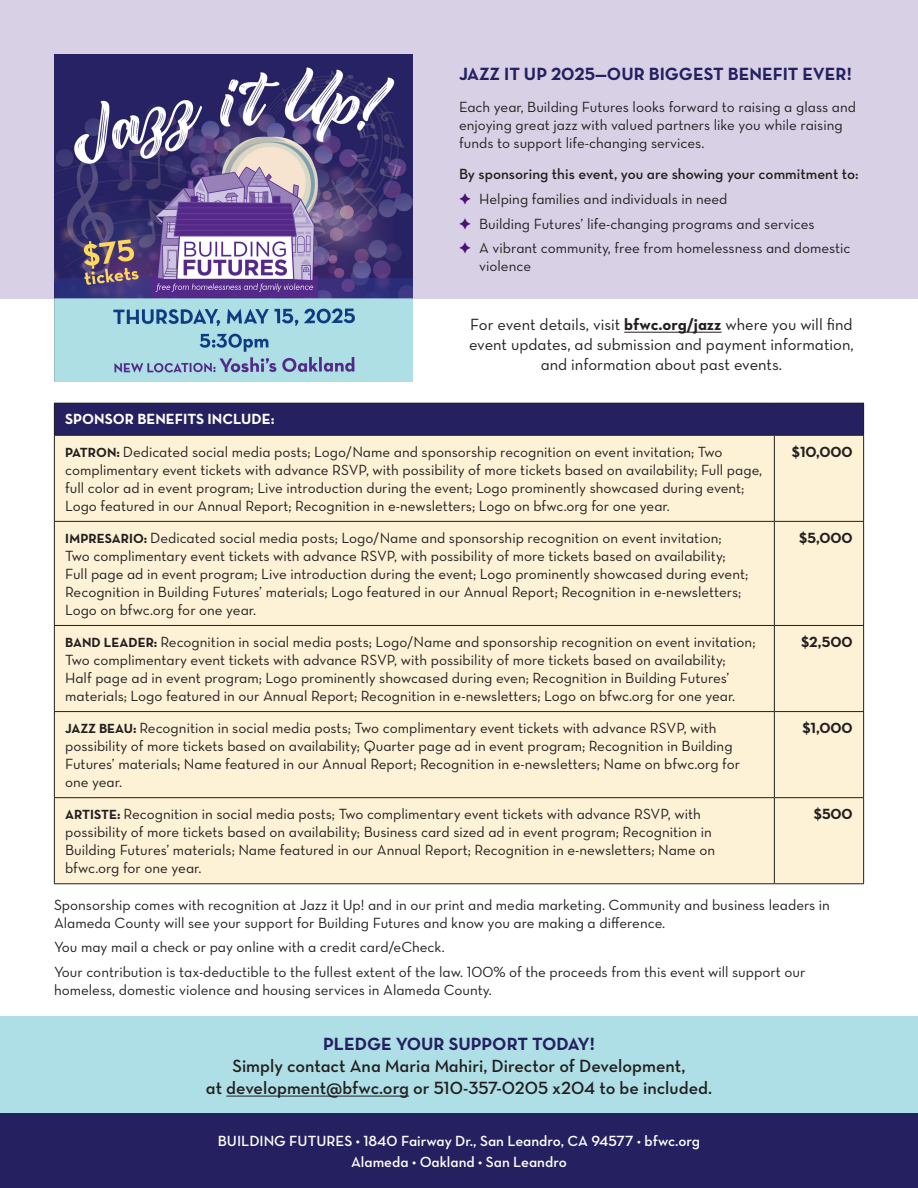
<style>
.page{position:relative;width:918px;height:1188px;background:#fff}
.page>*{position:absolute;margin:0;border:0;box-sizing:border-box;transform-origin:0 0}
.t1{font:18px/21.6px "Neutra Text Demi Alt";color:#231f20;text-align:center}
.t2{font:18px "Neutra Text Bold Alt";color:#252161}
.t3{font:16.5px/19.8px "Neutra Text Book Alt";color:#231f20;text-align:center}
.t4{font:15px/18px "Neutra Text Book Alt";color:#231f20}
.t5{font:15px/21px "Neutra Text Demi Alt";color:#fff;text-align:center}
.t6{font:15px "Neutra Text Demi Alt";color:#231f20}
.t7{font:15px "Neutra Text Bold Alt";color:#231f20}
.t8{font:15px "Neutra Text Bold Alt";color:#fff}
.s1{color:#491276}
.s2{font-family:"Neutra Text Bold Alt"}
.s3{font-family:"Neutra Text Bold Alt";font-size:13.5px}
.s4{font-family:"Neutra Text Bold Alt";color:#252161}
.s5{font-family:"Neutra Text Book Italic Alt"}
</style>
<div class="page">
<div style="left:0;top:1016px;width:918px;height:98px;background:#aedfe6"></div>
<hr style="left:226px;top:1096px;width:183px;height:1px;background:#231f20">
<div style="left:54px;top:403px;width:810px;height:32px;background:#252161"></div>
<div style="left:55px;top:436px;width:808px;height:447px;background:#fdf1d6"></div>
<hr style="left:54px;top:403px;width:720px;height:1px;background:#231f20">
<hr style="left:54px;top:404px;width:1px;height:31px;background:#231f20">
<hr style="left:774px;top:403px;width:90px;height:1px;background:#231f20">
<hr style="left:863px;top:404px;width:1px;height:31px;background:#231f20">
<hr style="left:54px;top:435px;width:720px;height:1px;background:#231f20">
<hr style="left:54px;top:436px;width:1px;height:85px;background:#231f20">
<hr style="left:774px;top:435px;width:90px;height:1px;background:#231f20">
<hr style="left:774px;top:436px;width:1px;height:85px;background:#231f20">
<hr style="left:863px;top:436px;width:1px;height:85px;background:#231f20">
<hr style="left:54px;top:521px;width:720px;height:1px;background:#231f20">
<hr style="left:54px;top:522px;width:1px;height:103px;background:#231f20">
<hr style="left:774px;top:521px;width:90px;height:1px;background:#231f20">
<hr style="left:774px;top:522px;width:1px;height:103px;background:#231f20">
<hr style="left:863px;top:522px;width:1px;height:103px;background:#231f20">
<hr style="left:54px;top:625px;width:720px;height:1px;background:#231f20">
<hr style="left:54px;top:626px;width:1px;height:85px;background:#231f20">
<hr style="left:774px;top:625px;width:90px;height:1px;background:#231f20">
<hr style="left:774px;top:626px;width:1px;height:85px;background:#231f20">
<hr style="left:863px;top:626px;width:1px;height:85px;background:#231f20">
<hr style="left:54px;top:711px;width:720px;height:1px;background:#231f20">
<hr style="left:54px;top:712px;width:1px;height:85px;background:#231f20">
<hr style="left:774px;top:711px;width:90px;height:1px;background:#231f20">
<hr style="left:774px;top:712px;width:1px;height:85px;background:#231f20">
<hr style="left:863px;top:712px;width:1px;height:85px;background:#231f20">
<hr style="left:54px;top:797px;width:720px;height:1px;background:#231f20">
<hr style="left:54px;top:798px;width:1px;height:85px;background:#231f20">
<hr style="left:774px;top:797px;width:90px;height:1px;background:#231f20">
<hr style="left:774px;top:798px;width:1px;height:85px;background:#231f20">
<hr style="left:863px;top:798px;width:1px;height:85px;background:#231f20">
<hr style="left:54px;top:883px;width:720px;height:1px;background:#231f20">
<hr style="left:774px;top:883px;width:90px;height:1px;background:#231f20">
<div style="left:0;top:0;width:918px;height:298px;background:#d8d1e6"></div>
<img style="left:54px;top:54px;width:359px;height:327px">
<div style="left:0;top:1114px;width:918px;height:74px;background:#252161"></div>
<hr style="left:624px;top:332px;width:98px;height:1px;background:#231f20">
<p class="t2" style="left:459px;top:63px;width:394px">JAZZ IT UP 2025—OUR BIGGEST BENEFIT EVER!</p>
<p class="t4" style="left:459px;top:97px;width:399px">Each year, Building Futures looks forward to raising a glass and enjoying great jazz with valued partners like you while raising funds to support life-changing services.</p>
<p class="t6" style="left:459px;top:165px;width:401px">By sponsoring this event, you are showing your commitment to:</p>
<p class="t4" style="left:459px;top:189px;width:270px"><span class="s1">✦</span> Helping families and individuals in need</p>
<p class="t4" style="left:459px;top:214px;width:357px"><span class="s1">✦</span> Building Futures’ life-changing programs and services</p>
<p class="t4" style="left:479px;top:239px;width:373px;text-indent:-20px"><span class="s1">✦</span> A vibrant community, free from homelessness and domestic violence</p>
<p class="t3" style="left:469px;top:314px;width:386px">For event details, visit <span class="s2">bfwc.org/jazz</span> where you will find event updates, ad submission and payment information, and information about past events.</p>
<p class="t8" style="left:65px;top:410px;width:211px">SPONSOR BENEFITS INCLUDE:</p>
<p class="t4" style="left:65px;top:442px;width:699px"><span class="s3">PATRON:</span> Dedicated social media posts; Logo/Name and sponsorship recognition on event invitation; Two complimentary event tickets with advance RSVP, with possibility of more tickets based on availability; Full page, full color ad in event program; Live introduction during the event; Logo prominently showcased during event; Logo featured in our Annual Report; Recognition in e-newsletters; Logo on bfwc.org for one year.</p>
<p class="t7" style="left:792px;top:442px;width:62px">$10,000</p>
<p class="t4" style="left:65px;top:528px;width:685px"><span class="s3">IMPRESARIO:</span> Dedicated social media posts; Logo/Name and sponsorship recognition on event invitation; Two complimentary event tickets with advance RSVP, with possibility of more tickets based on availability; Full page ad in event program; Live introduction during the event; Logo prominently showcased during event; Recognition in Building Futures’ materials; Logo featured in our Annual Report; Recognition in e-newsletters; Logo on bfwc.org for one year.</p>
<p class="t7" style="left:799px;top:528px;width:55px">$5,000</p>
<p class="t4" style="left:65px;top:632px;width:692px"><span class="s3">BAND LEADER:</span> Recognition in social media posts; Logo/Name and sponsorship recognition on event invitation; Two complimentary event tickets with advance RSVP, with possibility of more tickets based on availability; Half page ad in event program; Logo prominently showcased during even; Recognition in Building Futures’ materials; Logo featured in our Annual Report; Recognition in e-newsletters; Logo on bfwc.org for one year.</p>
<p class="t7" style="left:801px;top:632px;width:53px">$2,500</p>
<p class="t4" style="left:65px;top:719px;width:676px"><span class="s3">JAZZ BEAU:</span> Recognition in social media posts; Two complimentary event tickets with advance RSVP, with possibility of more tickets based on availability; Quarter page ad in event program; Recognition in Building Futures’ materials; Name featured in our Annual Report; Recognition in e-newsletters; Name on bfwc.org for one year.</p>
<p class="t7" style="left:803px;top:718px;width:52px">$1,000</p>
<p class="t4" style="left:65px;top:805px;width:652px"><span class="s3">ARTISTE:</span> Recognition in social media posts; Two complimentary event tickets with advance RSVP, with possibility of more tickets based on availability; Business card sized ad in event program; Recognition in Building Futures’ materials; Name featured in our Annual Report; Recognition in e-newsletters; Name on bfwc.org for one year.</p>
<p class="t7" style="left:814px;top:805px;width:40px">$500</p>
<p class="t4" style="left:54px;top:895px;width:778px">Sponsorship comes with recognition at Jazz it Up! and in our print and media marketing. Community and business leaders in<br>Alameda County will see your support for Building Futures and know you are making a difference.</p>
<p class="t4" style="left:54px;top:938px;width:392px">You may mail a check or pay online with a credit card/eCheck.</p>
<p class="t4" style="left:54px;top:963px;width:753px">Your contribution is tax-deductible to the fullest extent of the law. 100% of the proceeds from this event will support our homeless, domestic violence and housing services in Alameda County.</p>
<p class="t1" style="left:206px;top:1033px;width:508px"><span class="s4">PLEDGE YOUR SUPPORT TODAY!<br></span>Simply contact Ana Maria Mahiri, Director of Development,<br>at development@bfwc.org or 510-357-0205 x204 to be included.</p>
<p class="t5" style="left:218px;top:1130px;width:484px">BUILDING FUTURES • 1840 Fairway Dr., San Leandro, CA 94577 <span class="s5">•</span> bfwc.org<br>Alameda • Oakland • San Leandro</p>
</div>
